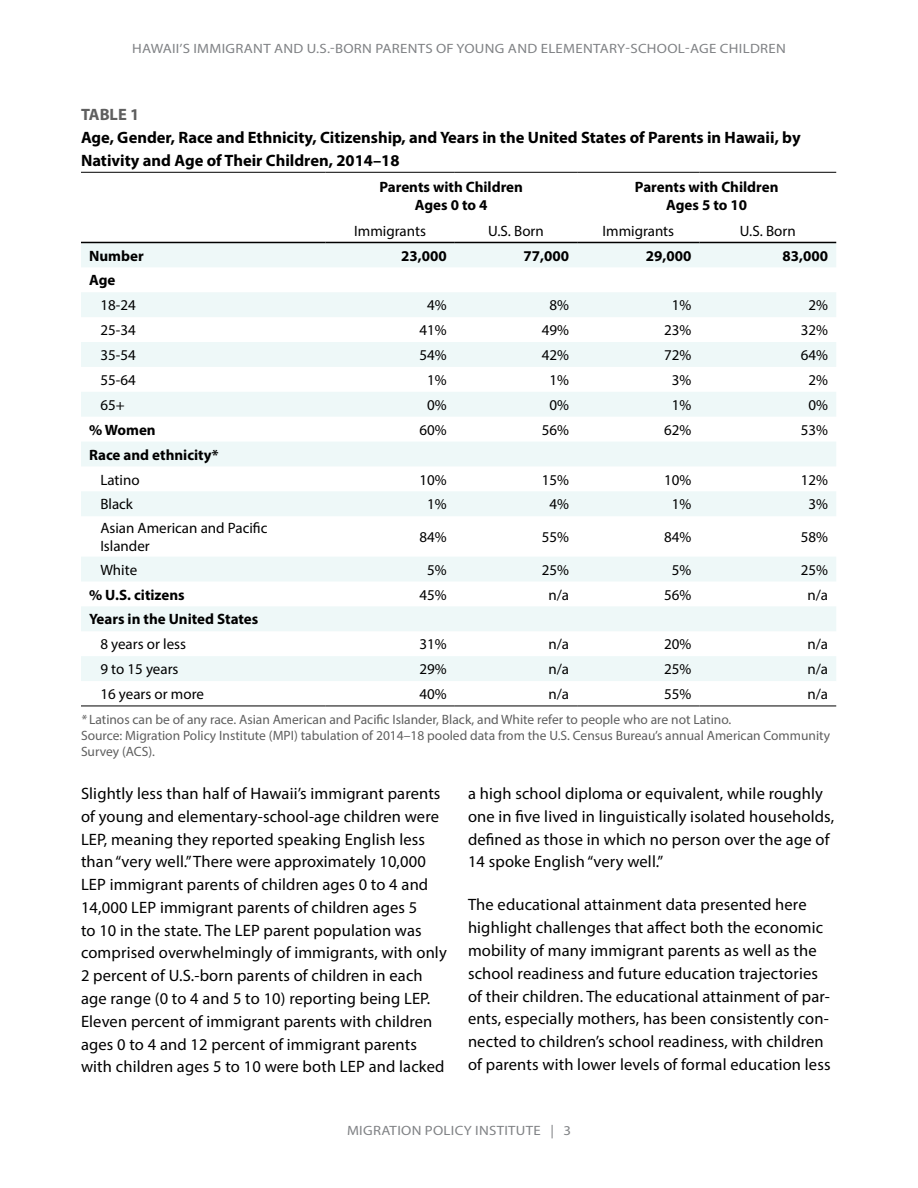
<style>
.page{position:relative;width:918px;height:1188px;background:#fff}
.page>*{position:absolute;margin:0;border:0;box-sizing:border-box;transform-origin:0 0}
.t1{font:16.5px/22.8px "Myriad Pro";letter-spacing:.01em;color:#000}
.t2{font:700 16.5px/22.8px "Myriad Pro";color:#000}
.t3{font:700 16.5px "Myriad Pro";color:#5f5f5f}
.t4{font:15px/18px "Myriad Pro";color:#000}
.t5{font:700 15px/18px "Myriad Pro";color:#000;text-align:center}
.t6{font:13.5px/16.2px "Myriad Pro";color:#5f5f5f}
.t7{font:13.5px "Myriad Pro";letter-spacing:.02em;color:#808285;scale:1.1 1}
.s1{font-style:italic}
</style>
<div class="page">
<svg style="left:81px;top:243px;width:755px;height:438px;fill:#f3fafa"></svg>
<hr style="left:81px;top:242px;width:244px;height:1px;background:#000">
<hr style="left:325px;top:242px;width:130px;height:1px;background:#000">
<hr style="left:455px;top:242px;width:122px;height:1px;background:#000">
<hr style="left:577px;top:242px;width:123px;height:1px;background:#000">
<hr style="left:700px;top:242px;width:136px;height:1px;background:#000">
<hr style="left:81px;top:172px;width:244px;height:1px;background:#000">
<hr style="left:325px;top:172px;width:130px;height:1px;background:#000">
<hr style="left:455px;top:172px;width:122px;height:1px;background:#000">
<hr style="left:577px;top:172px;width:123px;height:1px;background:#000">
<hr style="left:700px;top:172px;width:136px;height:1px;background:#000">
<hr style="left:81px;top:706px;width:244px;height:1px;background:#000">
<hr style="left:325px;top:706px;width:130px;height:1px;background:#000">
<hr style="left:455px;top:706px;width:122px;height:1px;background:#000">
<hr style="left:577px;top:706px;width:123px;height:1px;background:#000">
<hr style="left:700px;top:706px;width:136px;height:1px;background:#000">
<p class="t7" style="left:132px;top:40px;width:596px">HAWAII’S IMMIGRANT AND U.S.-BORN PARENTS OF YOUNG AND ELEMENTARY-SCHOOL-AGE CHILDREN</p>
<p class="t3" style="left:81px;top:104px;width:60px">TABLE 1</p>
<p class="t2" style="left:81px;top:126px;width:721px">Age, Gender, Race and Ethnicity, Citizenship, and Years in the United States of Parents in Hawaii, by<br>Nativity and Age of Their Children, 2014–18</p>
<p class="t5" style="left:379px;top:177px;width:145px">Parents with Children<br>Ages 0 to 4</p>
<p class="t5" style="left:635px;top:177px;width:145px">Parents with Children<br>Ages 5 to 10</p>
<p class="t4" style="left:354px;top:221px;width:73px">Immigrants</p>
<p class="t4" style="left:488px;top:221px;width:57px">U.S. Born</p>
<p class="t4" style="left:602px;top:221px;width:73px">Immigrants</p>
<p class="t4" style="left:740px;top:221px;width:57px">U.S. Born</p>
<p class="t5" style="left:89px;top:246px;width:56px">Number</p>
<p class="t5" style="left:401px;top:246px;width:47px">23,000</p>
<p class="t5" style="left:524px;top:246px;width:47px">77,000</p>
<p class="t5" style="left:646px;top:246px;width:47px">29,000</p>
<p class="t5" style="left:783px;top:246px;width:47px">83,000</p>
<p class="t5" style="left:89px;top:271px;width:28px">Age</p>
<p class="t4" style="left:100px;top:296px;width:37px">18-24</p>
<p class="t4" style="left:427px;top:296px;width:21px">4%</p>
<p class="t4" style="left:549px;top:296px;width:21px">8%</p>
<p class="t4" style="left:672px;top:296px;width:21px">1%</p>
<p class="t4" style="left:809px;top:296px;width:21px">2%</p>
<p class="t4" style="left:100px;top:321px;width:37px">25-34</p>
<p class="t4" style="left:419px;top:321px;width:29px">41%</p>
<p class="t4" style="left:542px;top:321px;width:29px">49%</p>
<p class="t4" style="left:664px;top:321px;width:29px">23%</p>
<p class="t4" style="left:801px;top:321px;width:29px">32%</p>
<p class="t4" style="left:100px;top:346px;width:37px">35-54</p>
<p class="t4" style="left:419px;top:346px;width:29px">54%</p>
<p class="t4" style="left:542px;top:346px;width:29px">42%</p>
<p class="t4" style="left:664px;top:346px;width:29px">72%</p>
<p class="t4" style="left:801px;top:346px;width:29px">64%</p>
<p class="t4" style="left:100px;top:371px;width:37px">55-64</p>
<p class="t4" style="left:427px;top:371px;width:21px">1%</p>
<p class="t4" style="left:549px;top:371px;width:21px">1%</p>
<p class="t4" style="left:672px;top:371px;width:21px">3%</p>
<p class="t4" style="left:809px;top:371px;width:21px">2%</p>
<p class="t4" style="left:100px;top:396px;width:26px">65+</p>
<p class="t4" style="left:427px;top:396px;width:21px">0%</p>
<p class="t4" style="left:549px;top:396px;width:21px">0%</p>
<p class="t4" style="left:672px;top:396px;width:21px">1%</p>
<p class="t4" style="left:809px;top:396px;width:21px">0%</p>
<p class="t5" style="left:89px;top:420px;width:68px">% Women</p>
<p class="t4" style="left:419px;top:420px;width:29px">60%</p>
<p class="t4" style="left:542px;top:420px;width:29px">56%</p>
<p class="t4" style="left:664px;top:420px;width:29px">62%</p>
<p class="t4" style="left:801px;top:420px;width:29px">53%</p>
<p class="t5" style="left:89px;top:445px;width:131px">Race and ethnicity*</p>
<p class="t4" style="left:100px;top:470px;width:41px">Latino</p>
<p class="t4" style="left:419px;top:470px;width:29px">10%</p>
<p class="t4" style="left:542px;top:470px;width:29px">15%</p>
<p class="t4" style="left:664px;top:470px;width:29px">10%</p>
<p class="t4" style="left:801px;top:470px;width:29px">12%</p>
<p class="t4" style="left:100px;top:495px;width:34px">Black</p>
<p class="t4" style="left:427px;top:495px;width:21px">1%</p>
<p class="t4" style="left:549px;top:495px;width:21px">4%</p>
<p class="t4" style="left:672px;top:495px;width:21px">1%</p>
<p class="t4" style="left:809px;top:495px;width:21px">3%</p>
<p class="t4" style="left:100px;top:519px;width:169px">Asian American and Pacific<br>Islander</p>
<p class="t4" style="left:419px;top:528px;width:29px">84%</p>
<p class="t4" style="left:542px;top:528px;width:29px">55%</p>
<p class="t4" style="left:664px;top:528px;width:29px">84%</p>
<p class="t4" style="left:801px;top:528px;width:29px">58%</p>
<p class="t4" style="left:100px;top:560px;width:38px">White</p>
<p class="t4" style="left:427px;top:560px;width:21px">5%</p>
<p class="t4" style="left:542px;top:560px;width:29px">25%</p>
<p class="t4" style="left:672px;top:560px;width:21px">5%</p>
<p class="t4" style="left:801px;top:560px;width:29px">25%</p>
<p class="t5" style="left:89px;top:585px;width:97px">% U.S. citizens</p>
<p class="t4" style="left:419px;top:585px;width:29px">45%</p>
<p class="t4" style="left:548px;top:585px;width:22px">n/a</p>
<p class="t4" style="left:664px;top:585px;width:29px">56%</p>
<p class="t4" style="left:807px;top:585px;width:22px">n/a</p>
<p class="t5" style="left:89px;top:610px;width:171px">Years in the United States</p>
<p class="t4" style="left:100px;top:635px;width:87px">8 years or less</p>
<p class="t4" style="left:419px;top:635px;width:29px">31%</p>
<p class="t4" style="left:548px;top:635px;width:22px">n/a</p>
<p class="t4" style="left:664px;top:635px;width:29px">20%</p>
<p class="t4" style="left:807px;top:635px;width:22px">n/a</p>
<p class="t4" style="left:100px;top:660px;width:80px">9 to 15 years</p>
<p class="t4" style="left:419px;top:660px;width:29px">29%</p>
<p class="t4" style="left:548px;top:660px;width:22px">n/a</p>
<p class="t4" style="left:664px;top:660px;width:29px">25%</p>
<p class="t4" style="left:807px;top:660px;width:22px">n/a</p>
<p class="t4" style="left:100px;top:685px;width:105px">16 years or more</p>
<p class="t4" style="left:419px;top:685px;width:29px">40%</p>
<p class="t4" style="left:548px;top:685px;width:22px">n/a</p>
<p class="t4" style="left:664px;top:685px;width:29px">55%</p>
<p class="t4" style="left:807px;top:685px;width:22px">n/a</p>
<p class="t6" style="left:81px;top:711px;width:751px"><span class="s1">*</span> Latinos can be of any race. Asian American and Pacific Islander, Black, and White refer to people who are not Latino.<br>Source: Migration Policy Institute (MPI) tabulation of 2014–18 pooled data from the U.S. Census Bureau’s annual American Community<br>Survey (ACS).</p>
<p class="t1" style="left:81px;top:782px;width:367px">Slightly less than half of Hawaii’s immigrant parents of young and elementary-school-age children were LEP, meaning they reported speaking English less than “very well.” There were approximately 10,000<br>LEP immigrant parents of children ages 0 to 4 and 14,000 LEP immigrant parents of children ages 5<br>to 10 in the state. The LEP parent population was comprised overwhelmingly of immigrants, with only 2 percent of U.S.-born parents of children in each age range (0 to 4 and 5 to 10) reporting being LEP.<br>Eleven percent of immigrant parents with children ages 0 to 4 and 12 percent of immigrant parents with children ages 5 to 10 were both LEP and lacked</p>
<p class="t1" style="left:468px;top:782px;width:368px">a high school diploma or equivalent, while roughly one in five lived in linguistically isolated households, defined as those in which no person over the age of 14 spoke English “very well.”</p>
<p class="t1" style="left:468px;top:893px;width:364px">The educational attainment data presented here highlight challenges that affect both the economic mobility of many immigrant parents as well as the school readiness and future education trajectories of their children. The educational attainment of par&shy;ents, especially mothers, has been consistently con&shy;nected to children’s school readiness, with children of parents with lower levels of formal education less</p>
<p class="t7" style="left:347px;top:1122px;width:205px">MIGRATION POLICY INSTITUTE | 3</p>
</div>
